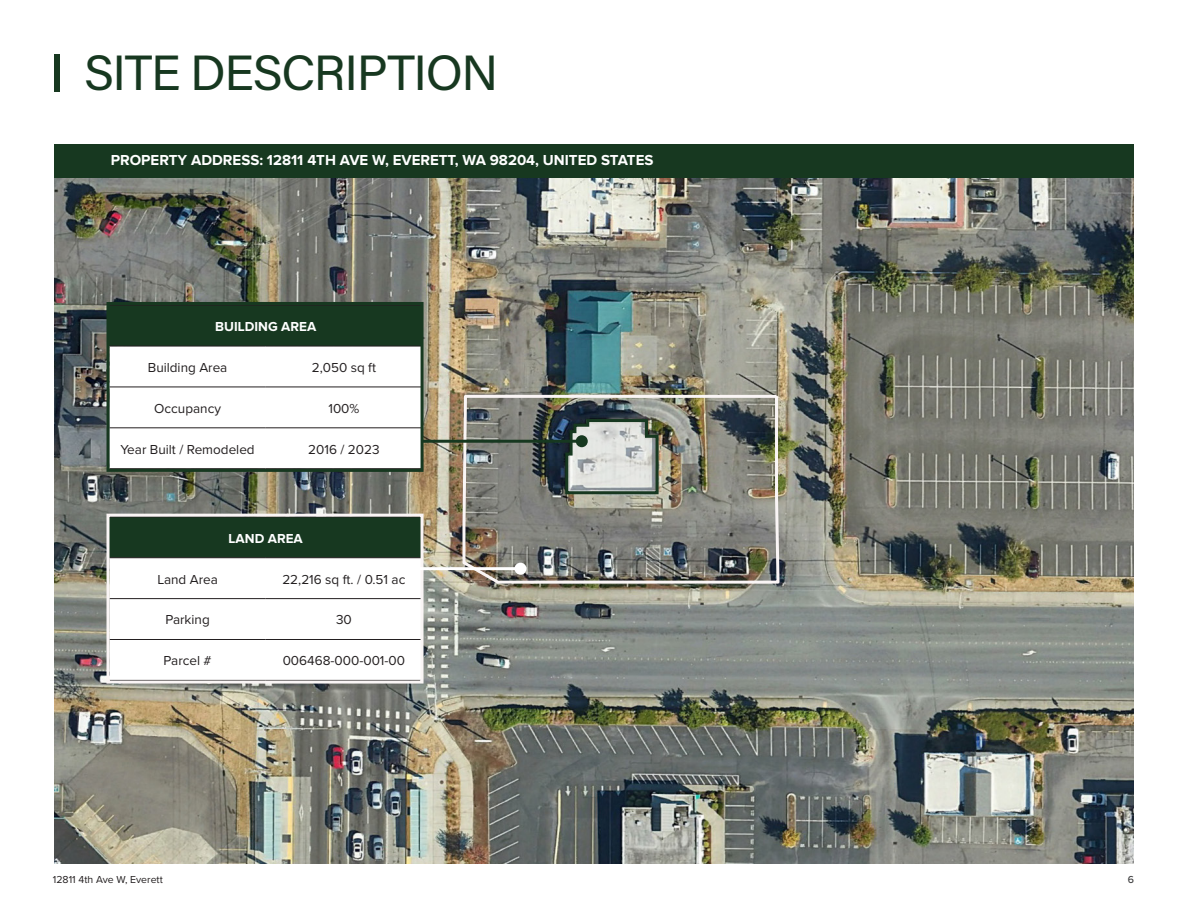
<style>
.page{position:relative;width:1188px;height:918px;background:#fff}
.page>*{position:absolute;margin:0;border:0;box-sizing:border-box;transform-origin:0 0}
.t1{font:49.5px "Acumin Pro";letter-spacing:-.03em;color:#173820}
.t2{font:700 15px "Proxima Nova";color:#fff}
.t3{font:13.5px "Proxima Nova";color:#231f20}
.t4{font:700 13.5px "Proxima Nova";color:#fff}
.t5{font:10.5px "Proxima Nova";color:#231f20}
.t6{font:500 10.5px "Proxima Nova";color:#3e3e3f}
</style>
<div class="page">
<img style="left:54px;top:177px;width:1080px;height:687px">
<div style="left:54px;top:54px;width:5px;height:37px;background:#173820"></div>
<img style="left:461px;top:393px;width:320px;height:192px">
<div style="left:110px;top:305px;width:312px;height:41px;background:#173820"></div>
<svg style="left:110px;top:347px;width:310px;height:121px"></svg>
<hr style="left:110px;top:346px;width:156px;height:1px;background:#231f20">
<hr style="left:266px;top:346px;width:156px;height:1px;background:#231f20">
<hr style="left:110px;top:387px;width:156px;height:1px;background:#231f20">
<hr style="left:266px;top:387px;width:156px;height:1px;background:#231f20">
<hr style="left:110px;top:428px;width:156px;height:1px;background:#231f20">
<hr style="left:266px;top:428px;width:156px;height:1px;background:#231f20">
<div style="left:106px;top:302px;width:318px;height:170px;border:3px solid #173820"></div>
<div style="left:110px;top:517px;width:312px;height:41px;background:#173820"></div>
<svg style="left:110px;top:558px;width:310px;height:122px"></svg>
<hr style="left:110px;top:557px;width:156px;height:1px;background:#231f20">
<hr style="left:266px;top:557px;width:156px;height:1px;background:#231f20">
<hr style="left:110px;top:598px;width:156px;height:1px;background:#231f20">
<hr style="left:266px;top:598px;width:156px;height:1px;background:#231f20">
<hr style="left:110px;top:639px;width:156px;height:1px;background:#231f20">
<hr style="left:266px;top:639px;width:156px;height:1px;background:#231f20">
<div style="left:106px;top:514px;width:318px;height:170px;border:3px solid #faf5f5"></div>
<hr style="left:418px;top:567px;width:103px;height:3px;background:#fff">
<div style="left:514px;top:563px;width:12px;height:12px;background:#fff;border-radius:50%"></div>
<svg style="left:564px;top:418px;width:96px;height:78px;background:#adb3ae"></svg>
<hr style="left:422px;top:440px;width:160px;height:3px;background:#173820">
<div style="left:576px;top:435px;width:12px;height:12px;background:#173820;border-radius:50%"></div>
<div style="left:54px;top:144px;width:1080px;height:33px;background:#173820"></div>
<p class="t1" style="left:84px;top:39px;width:416px">SITE DESCRIPTION</p>
<p class="t2" style="left:111px;top:153px;width:544px">PROPERTY ADDRESS: 12811 4TH AVE W, EVERETT, WA 98204, UNITED STATES</p>
<p class="t4" style="left:215px;top:320px;width:102px">BUILDING AREA</p>
<p class="t3" style="left:148px;top:357px;width:81px">Building Area</p>
<p class="t3" style="left:312px;top:357px;width:66px">2,050 sq ft</p>
<p class="t3" style="left:154px;top:398px;width:68px">Occupancy</p>
<p class="t3" style="left:328px;top:398px;width:32px">100%</p>
<p class="t3" style="left:121px;top:439px;width:136px">Year Built / Remodeled</p>
<p class="t3" style="left:308px;top:439px;width:73px">2016 / 2023</p>
<p class="t4" style="left:229px;top:532px;width:76px">LAND AREA</p>
<p class="t3" style="left:157px;top:569px;width:62px">Land Area</p>
<p class="t3" style="left:282px;top:569px;width:125px">22,216 sq ft. / 0.51 ac</p>
<p class="t3" style="left:165px;top:610px;width:46px">Parking</p>
<p class="t3" style="left:336px;top:610px;width:17px">30</p>
<p class="t3" style="left:164px;top:651px;width:49px">Parcel #</p>
<p class="t3" style="left:283px;top:651px;width:124px">006468-000-001-00</p>
<p class="t5" style="left:53px;top:872px;width:111px">12811 4th Ave W, Everett</p>
<p class="t6" style="left:1128px;top:872px;width:8px">6</p>
</div>
